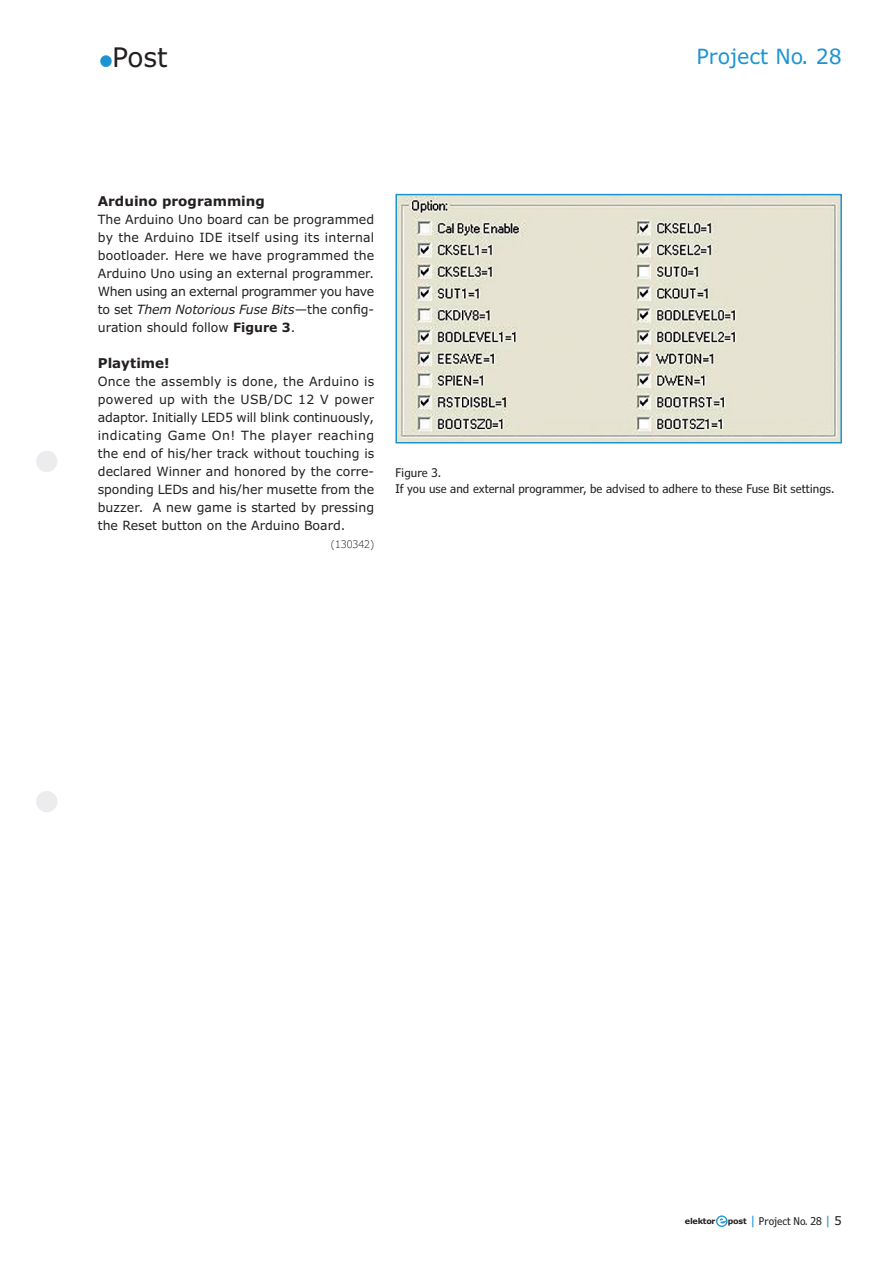
<style>
.page{position:relative;width:893px;height:1263px;background:#fff}
.page>*{position:absolute;margin:0;border:0;box-sizing:border-box;transform-origin:0 0}
.t1{font:27px "Verdana Pro";color:#231f20}
.t2{font:21px "Verdana Pro";color:#1c94d2}
.paragraph_heading{font:700 13.5px "Verdana Pro";color:#231f20}
.bodytext{font:12.75px/18px "Verdana Pro";color:#231f20;text-align:justify}
.t3{font:condensed 12px/16.2px "Verdana Pro";color:#231f20}
.t4{font:condensed 10.8px "Verdana Pro";color:#231f20}
.article_number{font:300 10.5px "Verdana Pro";color:#231f20}
.t5{font:700 8.1px "Verdana Pro";letter-spacing:-.025em;color:#231f20}
.s1{font-weight:600;font-stretch:condensed;color:#1c94d2}
.s2{font-style:italic}
.s3{font-weight:700}
.s4{font-weight:700;font-stretch:normal;font-size:8.1px}
.s5{font-stretch:normal;font-size:12.15px;color:#1c94d2}
.s6{font-stretch:normal;font-size:12.15px}
</style>
<div class="page">
<svg style="left:716px;top:1215px;width:11px;height:12px"></svg>
<svg style="left:717px;top:1217px;width:9px;height:9px"></svg>
<div style="left:36px;top:451px;width:21px;height:21px;background:#ececee;border-radius:50%"></div>
<div style="left:36px;top:791px;width:21px;height:21px;background:#ececee;border-radius:50%"></div>
<img style="left:398px;top:197px;width:441px;height:243px">
<div style="left:395px;top:194px;width:447px;height:249px;border:2px solid #1c94d2"></div>
<h1 class="t1" style="left:98px;top:40px;width:71px"><span class="s1">•</span>Post</h1>
<h2 class="t2" style="left:696px;top:43px;width:147px">Project No. 28</h2>
<p class="paragraph_heading" style="left:98px;top:192px;width:169px">Arduino programming</p>
<p class="bodytext" style="left:98px;top:211px;width:278px">The Arduino Uno board can be programmed by the Arduino IDE itself using its internal bootloader. Here we have programmed the Arduino Uno using an external programmer.<br>When using an external programmer you have to set <span class="s2">Them Notorious Fuse Bits</span>—the config&shy;uration should follow <span class="s3">Figure 3</span>.</p>
<p class="paragraph_heading" style="left:98px;top:354px;width:73px">Playtime!</p>
<p class="bodytext" style="left:98px;top:373px;width:278px">Once the assembly is done, the Arduino is powered up with the USB/DC 12 V power adaptor. Initially LED5 will blink continuously, indicating Game On! The player reaching the end of his/her track without touching is declared Winner and honored by the corre&shy;sponding LEDs and his/her musette from the buzzer. A new game is started by pressing the Reset button on the Arduino Board.</p>
<p class="article_number" style="left:331px;top:538px;width:45px">(130342)</p>
<p class="t3" style="left:395px;top:464px;width:440px">Figure 3.<br>If you use and external programmer, be advised to adhere to these Fuse Bit settings.</p>
<p class="t5" style="left:685px;top:1216px;width:32px">elektor</p>
<p class="t4" style="left:728px;top:1214px;width:116px"><span class="s4">post</span> <span class="s5">|</span> Project No. 28 <span class="s5">|</span> <span class="s6">5</span></p>
</div>
